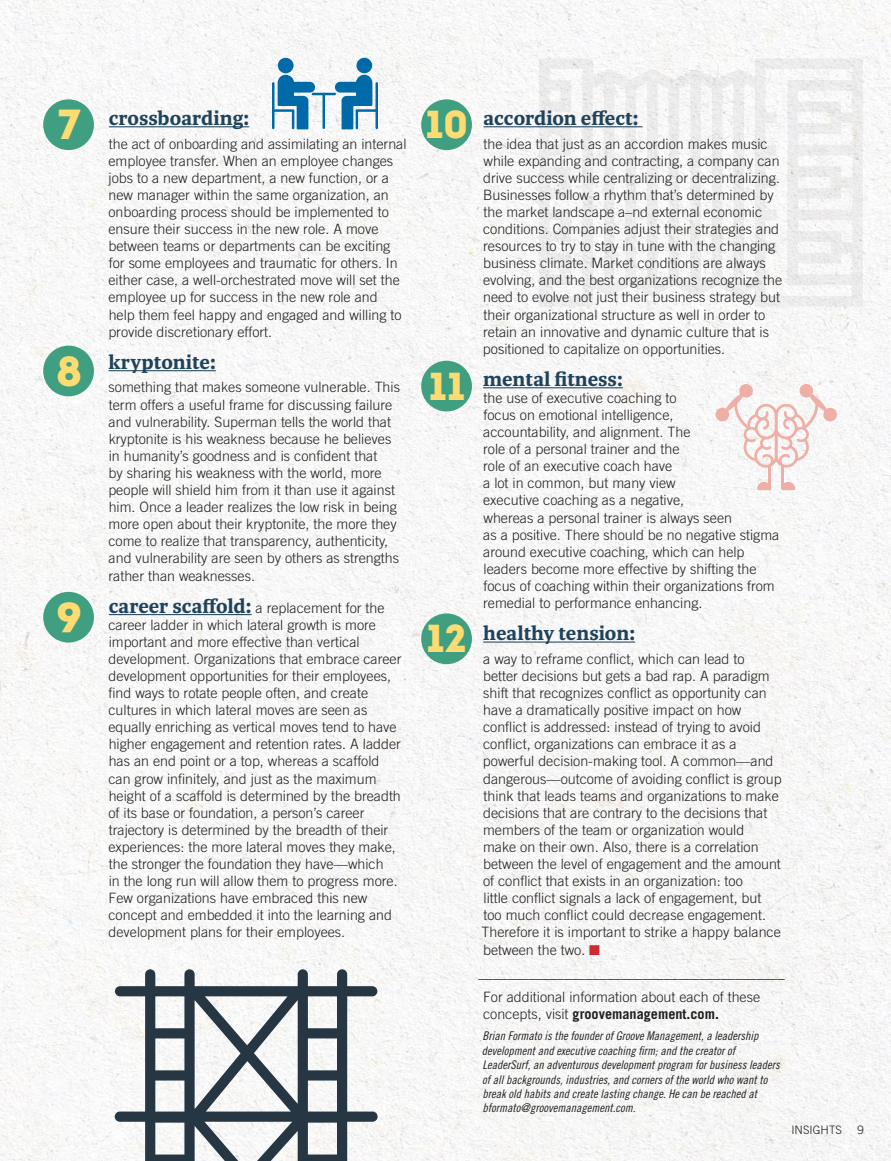
<style>
.page{position:relative;width:891px;height:1161px;background:#fff}
.page>*{position:absolute;margin:0;border:0;box-sizing:border-box;transform-origin:0 0}
.t1{font:42px "Intro";color:#ffdc72}
.t2{font:39px "Intro";color:#ffdc72}
.t3{font:700 21px "Tasman";color:#20435c}
.t4{font:300 14.25px/17.1px "Trade Gothic LT Std";color:#231f20}
.t5{font:700 14.25px "Trade Gothic LT Std";color:#231f20}
.t6{font:12px/14.4px "Trade Gothic LT Std Cn 18 Obl";color:#231f20}
.t7{font:300 11.7px "Trade Gothic LT Std";letter-spacing:.005em;color:#231f20}
.s1{font-family:"Tasman";font-weight:700;font-size:21px;color:#20435c}
.s2{color:#cd2b31}
.s3{font-weight:300}
</style>
<div class="page">
<img style="left:0;top:0;width:891px;height:1161px">
<svg style="left:539px;top:58px;width:324px;height:249px;fill:#f0f0f0"></svg>
<hr style="left:109px;top:126px;width:140px;height:1px;background:#20435c">
<hr style="left:109px;top:370px;width:107px;height:1px;background:#20435c">
<hr style="left:109px;top:614px;width:143px;height:1px;background:#20435c">
<hr style="left:483px;top:126px;width:160px;height:1px;background:#20435c">
<hr style="left:483px;top:387px;width:140px;height:1px;background:#20435c">
<hr style="left:483px;top:642px;width:152px;height:1px;background:#20435c">
<div style="left:43px;top:99px;width:51px;height:51px;background:#419f81;border-radius:50%"></div>
<div style="left:421px;top:99px;width:51px;height:51px;background:#419f81;border-radius:50%"></div>
<div style="left:43px;top:346px;width:51px;height:50px;background:#419f81;border-radius:50%"></div>
<div style="left:421px;top:361px;width:51px;height:50px;background:#419f81;border-radius:50%"></div>
<div style="left:421px;top:613px;width:51px;height:51px;background:#419f81;border-radius:50%"></div>
<div style="left:43px;top:592px;width:51px;height:51px;background:#419f81;border-radius:50%"></div>
<hr style="left:768px;top:465px;width:3px;height:24px;background:#efaea6">
<svg style="left:757px;top:482px;width:14px;height:8px"></svg>
<hr style="left:781px;top:465px;width:3px;height:24px;background:#efaea6">
<svg style="left:781px;top:482px;width:14px;height:8px"></svg>
<svg style="left:715px;top:383px;width:123px;height:85px"></svg>
<svg style="left:114px;top:969px;width:264px;height:192px;fill:#f4f4f3"></svg>
<svg style="left:272px;top:75px;width:43px;height:54px"></svg>
<div style="left:278px;top:58px;width:16px;height:15px;background:#0069a8;border-radius:50%"></div>
<svg style="left:335px;top:75px;width:43px;height:54px"></svg>
<div style="left:356px;top:58px;width:16px;height:15px;background:#0069a8;border-radius:50%"></div>
<hr style="left:323px;top:93px;width:2px;height:36px;background:#0069a8">
<hr style="left:312px;top:93px;width:24px;height:2px;background:#0069a8">
<h1 class="t1" style="left:58px;top:100px;width:24px">7</h1>
<h2 class="t2" style="left:426px;top:101px;width:44px">10</h2>
<h3 class="t3" style="left:109px;top:104px;width:142px">crossboarding:</h3>
<p class="t4" style="left:108px;top:135px;width:300px">the act of onboarding and assimilating an internal employee transfer. When an employee changes jobs to a new department, a new function, or a new manager within the same organization, an onboarding process should be implemented to ensure their success in the new role. A move between teams or departments can be exciting for some employees and traumatic for others. In either case, a well-orchestrated move will set the employee up for success in the new role and help them feel happy and engaged and willing to provide discretionary effort.</p>
<h3 class="t3" style="left:109px;top:348px;width:109px">kryptonite:</h3>
<p class="t4" style="left:108px;top:379px;width:293px">something that makes someone vulnerable. This term offers a useful frame for discussing failure and vulnerability. Superman tells the world that kryptonite is his weakness because he believes in humanity’s goodness and is confident that<br>by sharing his weakness with the world, more people will shield him from it than use it against him. Once a leader realizes the low risk in being more open about their kryptonite, the more they come to realize that transparency, authenticity, and vulnerability are seen by others as strengths rather than weaknesses.</p>
<p class="t4" style="left:108px;top:599px;width:295px"><span class="s1">career scaffold:</span> a replacement for the career ladder in which lateral growth is more important and more effective than vertical development. Organizations that embrace career development opportunities for their employees, find ways to rotate people often, and create cultures in which lateral moves are seen as equally enriching as vertical moves tend to have higher engagement and retention rates. A ladder has an end point or a top, whereas a scaffold can grow infinitely, and just as the maximum height of a scaffold is determined by the breadth of its base or foundation, a person’s career trajectory is determined by the breadth of their experiences: the more lateral moves they make, the stronger the foundation they have—which<br>in the long run will allow them to progress more.<br>Few organizations have embraced this new concept and embedded it into the learning and development plans for their employees.</p>
<h1 class="t1" style="left:57px;top:346px;width:27px">8</h1>
<h2 class="t2" style="left:430px;top:363px;width:36px">11</h2>
<h1 class="t1" style="left:57px;top:592px;width:27px">9</h1>
<h2 class="t2" style="left:428px;top:615px;width:40px">12</h2>
<h3 class="t3" style="left:483px;top:104px;width:157px">accordion effect:</h3>
<p class="t4" style="left:483px;top:135px;width:301px">the idea that just as an accordion makes music while expanding and contracting, a company can drive success while centralizing or decentralizing.<br>Businesses follow a rhythm that’s determined by the market landscape a–nd external economic conditions. Companies adjust their strategies and resources to try to stay in tune with the changing business climate. Market conditions are always evolving, and the best organizations recognize the need to evolve not just their business strategy but their organizational structure as well in order to retain an innovative and dynamic culture that is positioned to capitalize on opportunities.</p>
<h3 class="t3" style="left:483px;top:365px;width:141px">mental fitness:</h3>
<p class="t4" style="left:483px;top:389px;width:298px">the use of executive coaching to<br>focus on emotional intelligence,<br>accountability, and alignment. The<br>role of a personal trainer and the<br>role of an executive coach have<br>a lot in common, but many view<br>executive coaching as a negative,<br>whereas a personal trainer is always seen<br>as a positive. There should be no negative stigma around executive coaching, which can help leaders become more effective by shifting the focus of coaching within their organizations from remedial to performance enhancing.</p>
<h3 class="t3" style="left:483px;top:620px;width:153px">healthy tension:</h3>
<p class="t4" style="left:482px;top:650px;width:302px">a way to reframe conflict, which can lead to<br>better decisions but gets a bad rap. A paradigm shift that recognizes conflict as opportunity can have a dramatically positive impact on how conflict is addressed: instead of trying to avoid conflict, organizations can embrace it as a powerful decision-making tool. A common—and dangerous—outcome of avoiding conflict is group think that leads teams and organizations to make decisions that are contrary to the decisions that members of the team or organization would<br>make on their own. Also, there is a correlation between the level of engagement and the amount of conflict that exists in an organization: too<br>little conflict signals a lack of engagement, but<br>too much conflict could decrease engagement.<br>Therefore it is important to strike a happy balance between the two. <span class="s2">■</span></p>
<p class="t4" style="left:483px;top:961px;width:303px;line-height:23.9px;text-indent:-5px">___________________________________________<br>For additional information about each of these</p>
<p class="t5" style="left:483px;top:1005px;width:237px"><span class="s3">concepts, visit</span> groovemanagement.com.</p>
<p class="t6" style="left:482px;top:1029px;width:299px">Brian Formato is the founder of Groove Management, a leadership development and executive coaching firm; and the creator of LeaderSurf, an adventurous development program for business leaders of all backgrounds, industries, and corners of the world who want to break old habits and create lasting change. He can be reached at bformato@groovemanagement.com.</p>
<p class="t7" style="left:791px;top:1123px;width:52px">INSIGHTS</p>
<p class="t7" style="left:858px;top:1123px;width:8px">9</p>
</div>
